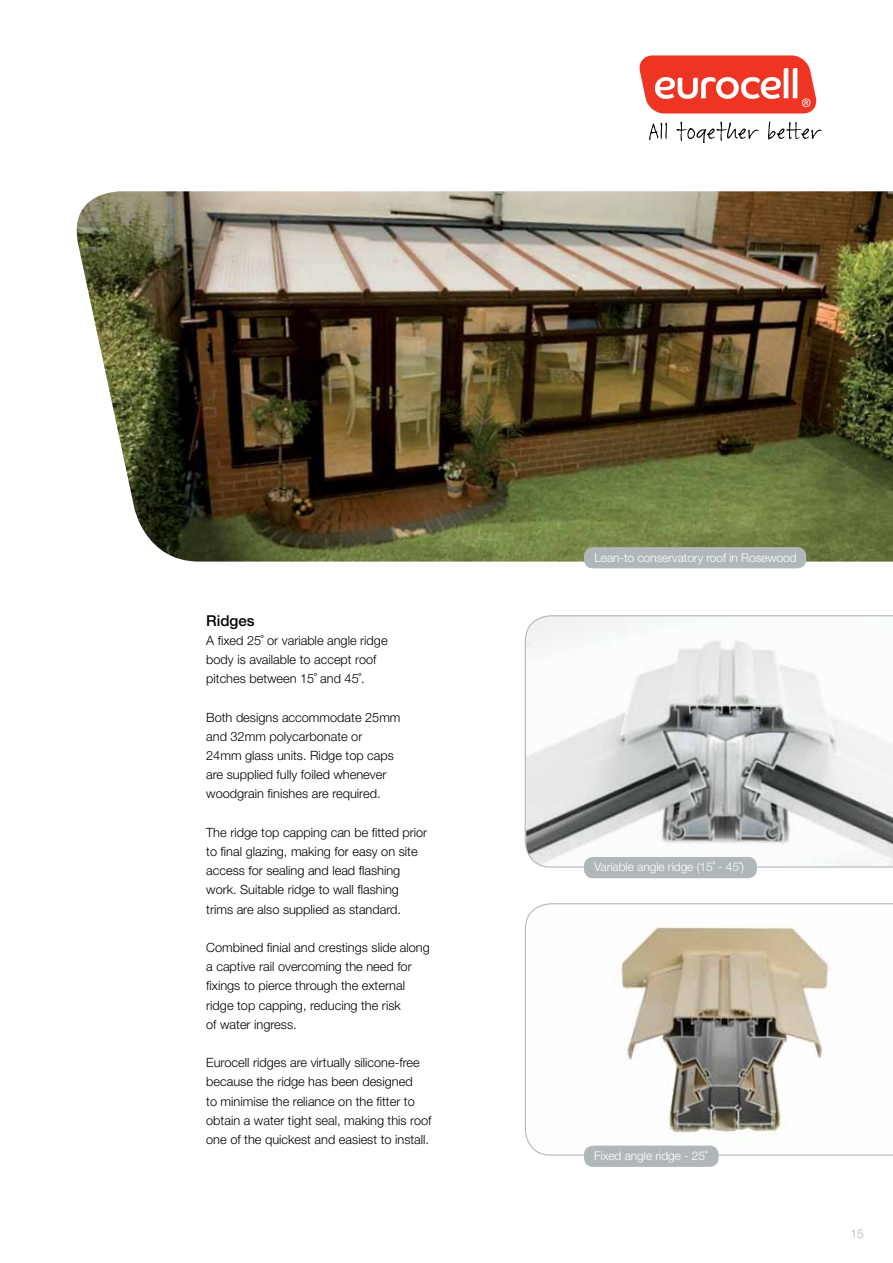
<style>
.page{position:relative;width:893px;height:1263px;background:#fff}
.page>*{position:absolute;margin:0;border:0;box-sizing:border-box;transform-origin:0 0}
.t1{font:500 15px "Helvetica Neue LT Std";color:#000}
.t2{font:300 12.75px/19.2px "Helvetica Neue LT Std";color:#000}
.t3{font:300 12px "Helvetica Neue LT Std";letter-spacing:-.005em;color:#fff}
.t4{font:300 12px "Helvetica Neue LT Std";color:#b0b7bb}
</style>
<div class="page">
<svg style="left:677px;top:122px;width:81px;height:21px"></svg>
<svg style="left:768px;top:121px;width:54px;height:18px"></svg>
<svg style="left:639px;top:55px;width:178px;height:58px"></svg>
<svg style="left:649px;top:123px;width:18px;height:17px"></svg>
<img style="left:76px;top:191px;width:817px;height:370px">
<svg style="left:524px;top:615px;width:369px;height:253px"></svg>
<svg style="left:524px;top:903px;width:369px;height:253px"></svg>
<div style="left:584px;top:857px;width:173px;height:21px;background:#b0b7bb;border-radius:9px"></div>
<div style="left:584px;top:547px;width:222px;height:21px;background:#b0b7bb;border-radius:9px"></div>
<div style="left:584px;top:1145px;width:135px;height:22px;background:#b0b7bb;border-radius:9px"></div>
<p class="t1" style="left:206px;top:611px;width:50px">Ridges</p>
<p class="t2" style="left:206px;top:630px;width:183px">A fixed 25˚ or variable angle ridge body is available to accept roof pitches between 15˚ and 45˚.</p>
<p class="t2" style="left:206px;top:707px;width:196px">Both designs accommodate 25mm and 32mm polycarbonate or<br>24mm glass units. Ridge top caps are supplied fully foiled whenever woodgrain finishes are required.</p>
<p class="t2" style="left:206px;top:822px;width:223px">The ridge top capping can be fitted prior to final glazing, making for easy on site access for sealing and lead flashing work. Suitable ridge to wall flashing trims are also supplied as standard.</p>
<p class="t2" style="left:206px;top:938px;width:225px">Combined finial and crestings slide along a captive rail overcoming the need for fixings to pierce through the external ridge top capping, reducing the risk<br>of water ingress.</p>
<p class="t2" style="left:206px;top:1053px;width:227px">Eurocell ridges are virtually silicone-free because the ridge has been designed<br>to minimise the reliance on the fitter to obtain a water tight seal, making this roof one of the quickest and easiest to install.</p>
<p class="t3" style="left:594px;top:550px;width:204px">Lean-to conservatory roof in Rosewood</p>
<p class="t3" style="left:594px;top:859px;width:151px">Variable angle ridge (15˚ - 45˚)</p>
<p class="t3" style="left:594px;top:1148px;width:115px">Fixed angle ridge - 25˚</p>
<p class="t4" style="left:850px;top:1226px;width:15px">15</p>
</div>
